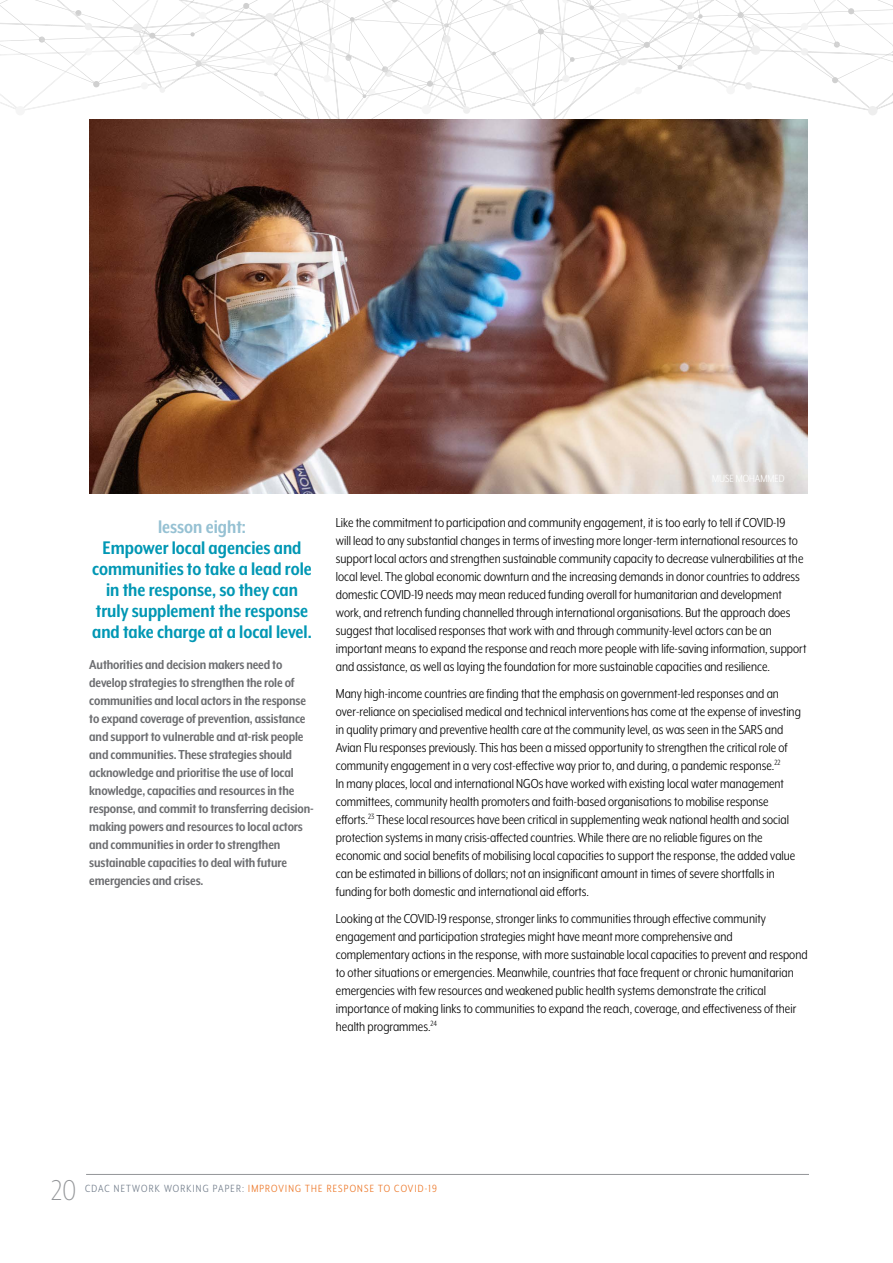
<style>
.page{position:relative;width:893px;height:1263px;background:#fff}
.page>*{position:absolute;margin:0;border:0;box-sizing:border-box;transform-origin:0 0}
.t1{font:300 33px "Mr Eaves XL Mod Nar OT";color:#939598}
.t2{font:700 21px/21px "Mr Eaves XL Mod Nar OT";color:#0097b4;text-align:center}
.t3{font:700 21px "Mr Eaves XL Mod Nar OT";color:#96c1d3}
.t4{font:15px/18px "Mr Eaves XL Mod Nar OT";color:#000}
.t5{font:700 15px/18px "Mr Eaves XL Mod Nar OT";letter-spacing:-.01em;color:#6d6e71}
.t6{font:12px "Mr Eaves XL Mod Nar OT";letter-spacing:.1em;color:#ec7423}
.t7{font:12px "Mr Eaves XL Mod Nar OT";color:#fff}
.s1{color:#717c8a}
</style>
<div class="page">
<svg style="left:0;top:0;width:893px;height:119px"></svg>
<hr style="left:86px;top:1174px;width:723px;height:1px;background:#939598">
<img style="left:89px;top:119px;width:719px;height:374px">
<h2 class="t3" style="left:158px;top:517px;width:89px">lesson eight:</h2>
<h2 class="t2" style="left:92px;top:538px;width:221px">Empower local agencies and communities to take a lead role in the response, so they can truly supplement the response and take charge at a local level.</h2>
<p class="t5" style="left:89px;top:655px;width:226px">Authorities and decision makers need to develop strategies to strengthen the role of communities and local actors in the response to expand coverage of prevention, assistance and support to vulnerable and at-risk people and communities. These strategies should acknowledge and prioritise the use of local knowledge, capacities and resources in the response, and commit to transferring decision&shy;making powers and resources to local actors and communities in order to strengthen sustainable capacities to deal with future emergencies and crises.</p>
<p class="t7" style="left:712px;top:472px;width:74px">MUSE MOHAMMED</p>
<p class="t4" style="left:336px;top:513px;width:472px">Like the commitment to participation and community engagement, it is too early to tell if COVID-19<br>will lead to any substantial changes in terms of investing more longer-term international resources to support local actors and strengthen sustainable community capacity to decrease vulnerabilities at the local level. The global economic downturn and the increasing demands in donor countries to address domestic COVID-19 needs may mean reduced funding overall for humanitarian and development work, and retrench funding channelled through international organisations. But the approach does suggest that localised responses that work with and through community-level actors can be an important means to expand the response and reach more people with life-saving information, support and assistance, as well as laying the foundation for more sustainable capacities and resilience.</p>
<p class="t4" style="left:336px;top:684px;width:466px">Many high-income countries are finding that the emphasis on government-led responses and an over-reliance on specialised medical and technical interventions has come at the expense of investing in quality primary and preventive health care at the community level, as was seen in the SARS and Avian Flu responses previously. This has been a missed opportunity to strengthen the critical role of community engagement in a very cost-effective way prior to, and during, a pandemic response.<sup>22<br></sup>In many places, local and international NGOs have worked with existing local water management committees, community health promoters and faith-based organisations to mobilise response efforts.<sup>23</sup> These local resources have been critical in supplementing weak national health and social protection systems in many crisis-affected countries. While there are no reliable figures on the economic and social benefits of mobilising local capacities to support the response, the added value can be estimated in billions of dollars; not an insignificant amount in times of severe shortfalls in funding for both domestic and international aid efforts.</p>
<p class="t4" style="left:336px;top:909px;width:473px">Looking at the COVID-19 response, stronger links to communities through effective community engagement and participation strategies might have meant more comprehensive and complementary actions in the response, with more sustainable local capacities to prevent and respond to other situations or emergencies. Meanwhile, countries that face frequent or chronic humanitarian emergencies with few resources and weakened public health systems demonstrate the critical importance of making links to communities to expand the reach, coverage, and effectiveness of their health programmes.<sup>24</sup></p>
<h1 class="t1" style="left:51px;top:1174px;width:26px">20</h1>
<p class="t6" style="left:85px;top:1182px;width:353px"><span class="s1">CDAC NETWORK WORKING PAPER:</span> IMPROVING THE RESPONSE TO COVID-19</p>
</div>
